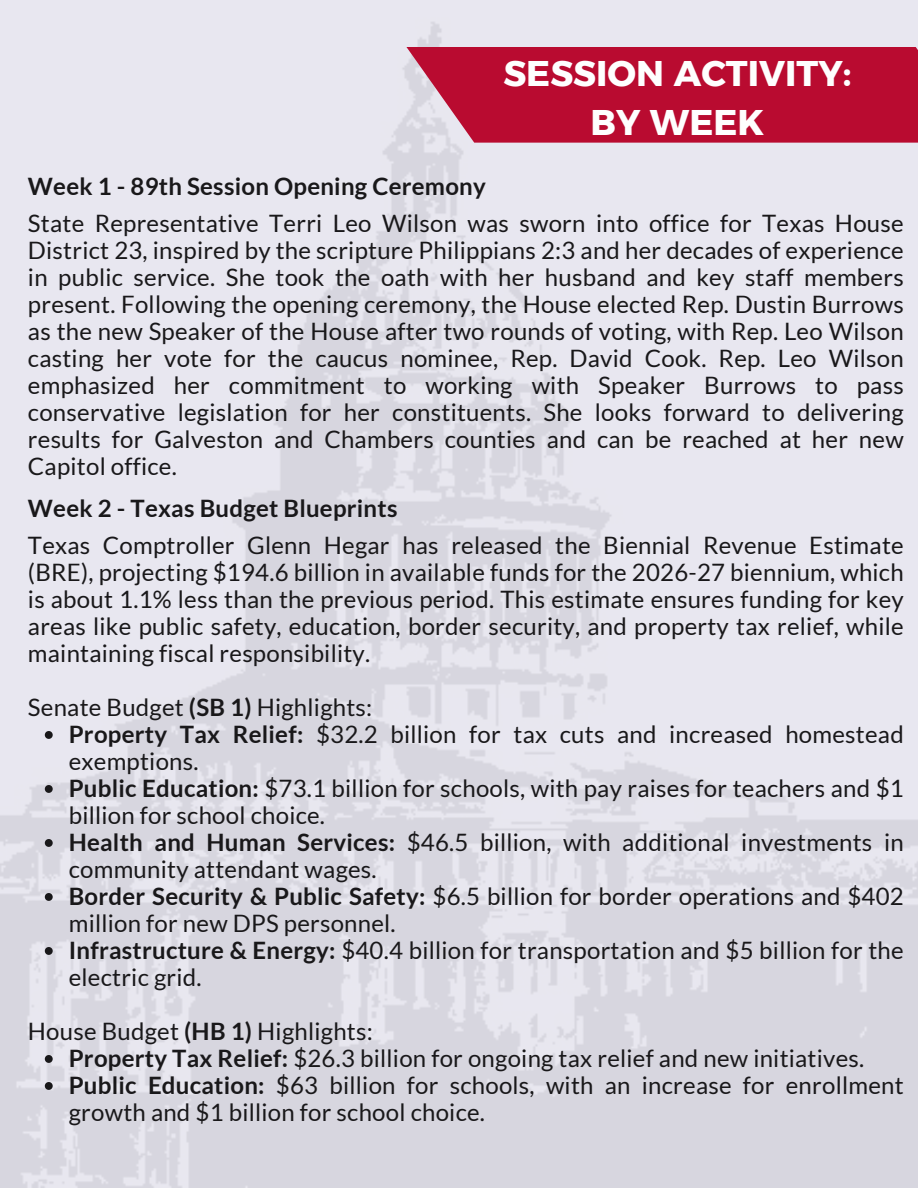
<style>
.page{position:relative;width:918px;height:1188px;background:#fff}
.page>*{position:absolute;margin:0;border:0;box-sizing:border-box;transform-origin:0 0}
.t1{font:35.55px/49.5px "Kief Montaser Bold";color:#fefefe;text-align:center}
.t2{font:24px/27px "Lato";letter-spacing:.01em;color:#19181a}
.t3{font:700 24px "Lato";letter-spacing:.01em;color:#19181a}
.s1{font-weight:700}
</style>
<div class="page">
<svg style="left:406px;top:47px;width:512px;height:96px;fill:#b90b30"></svg>
<svg style="left:45px;top:731px;width:8px;height:8px"></svg>
<svg style="left:45px;top:785px;width:8px;height:8px"></svg>
<svg style="left:45px;top:839px;width:8px;height:8px"></svg>
<svg style="left:45px;top:893px;width:8px;height:8px"></svg>
<svg style="left:45px;top:947px;width:8px;height:8px"></svg>
<svg style="left:45px;top:1055px;width:8px;height:8px"></svg>
<svg style="left:45px;top:1082px;width:8px;height:8px"></svg>
<h2 class="t3" style="left:28px;top:171px;width:459px">Week 1 - 89th Session Opening Ceremony</h2>
<p class="t1" style="left:503px;top:48px;width:350px">SESSION ACTIVITY:<br>BY WEEK</p>
<h1 class="t2" style="left:28px;top:210px;width:877px;text-align:justify">State Representative Terri Leo Wilson was sworn into office for Texas House District 23, inspired by the scripture Philippians 2:3 and her decades of experience in public service. She took the oath with her husband and key staff members present. Following the opening ceremony, the House elected Rep. Dustin Burrows as the new Speaker of the House after two rounds of voting, with Rep. Leo Wilson casting her vote for the caucus nominee, Rep. David Cook. Rep. Leo Wilson emphasized her commitment to working with Speaker Burrows to pass conservative legislation for her constituents. She looks forward to delivering results for Galveston and Chambers counties and can be reached at her new Capitol office.</h1>
<p class="t3" style="left:28px;top:493px;width:371px">Week 2 - Texas Budget Blueprints</p>
<h2 class="t2" style="left:28px;top:532px;width:877px;text-align:justify">Texas Comptroller Glenn Hegar has released the Biennial Revenue Estimate (BRE), projecting $194.6 billion in available funds for the 2026-27 biennium, which is about 1.1% less than the previous period. This estimate ensures funding for key areas like public safety, education, border security, and property tax relief, while maintaining fiscal responsibility.</h2>
<p class="t2" style="left:28px;top:694px;width:346px">Senate Budget <span class="s1">(SB 1)</span> Highlights:</p>
<p class="t2" style="left:69px;top:721px;width:836px"><span class="s1">Property Tax Relief:</span> $32.2 billion for tax cuts and increased homestead exemptions.</p>
<p class="t2" style="left:69px;top:775px;width:837px"><span class="s1">Public Education:</span> $73.1 billion for schools, with pay raises for teachers and $1 billion for school choice.</p>
<p class="t2" style="left:69px;top:829px;width:837px"><span class="s1">Health and Human Services:</span> $46.5 billion, with additional investments in community attendant wages.</p>
<p class="t2" style="left:69px;top:883px;width:837px"><span class="s1">Border Security &amp; Public Safety:</span> $6.5 billion for border operations and $402 million for new DPS personnel.</p>
<p class="t2" style="left:69px;top:937px;width:837px"><span class="s1">Infrastructure &amp; Energy:</span> $40.4 billion for transportation and $5 billion for the electric grid.</p>
<p class="t2" style="left:28px;top:1018px;width:346px">House Budget <span class="s1">(HB 1)</span> Highlights:</p>
<p class="t2" style="left:69px;top:1045px;width:797px"><span class="s1">Property Tax Relief:</span> $26.3 billion for ongoing tax relief and new initiatives.</p>
<p class="t2" style="left:69px;top:1072px;width:837px"><span class="s1">Public Education:</span> $63 billion for schools, with an increase for enrollment growth and $1 billion for school choice.</p>
</div>
